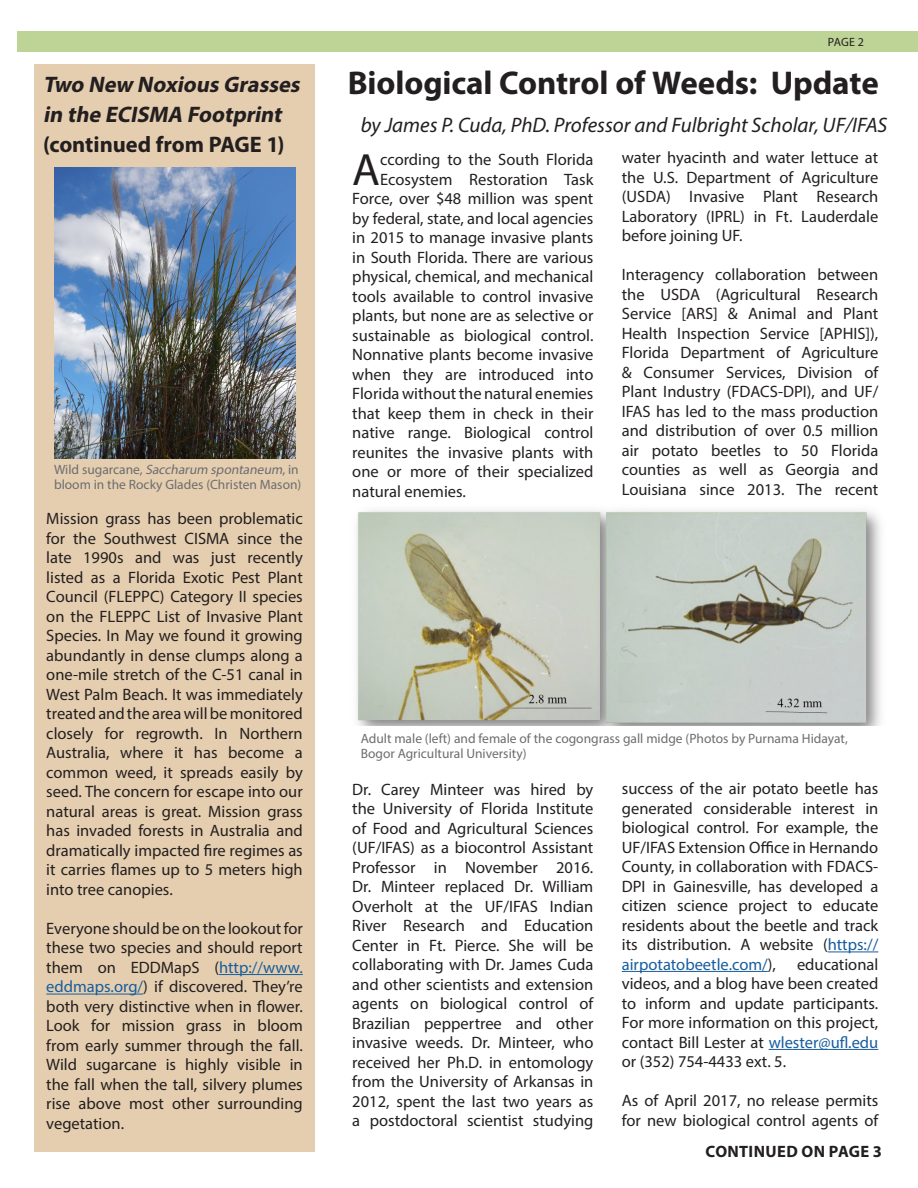
<style>
.page{position:relative;width:918px;height:1188px;background:#fff}
.page>*{position:absolute;margin:0;border:0;box-sizing:border-box;transform-origin:0 0}
.t1{font:45.45px "Myriad Pro";color:#231f20}
.t2{font:700 33px "Myriad Pro";letter-spacing:-.005em;color:#231f20}
.t3{font:italic 700 22.5px/30px "Myriad Pro";color:#231f20}
.byline{font:italic 21px "Myriad Pro";color:#231f20}
.t4{font:16.5px/19.5px "Myriad Pro";color:#231f20;text-align:justify}
.t5{font:700 16.5px "Myriad Pro";letter-spacing:.025em;color:#231f20}
.t6{font:13.5px/15px "Myriad Pro";color:#6c6d70}
.t7{font:12px "Myriad Pro";color:#231f20}
.s1{font-style:normal}
.s2{font-style:italic}
.s3{color:#175d9e}
</style>
<div class="page">
<hr style="left:828px;top:952px;width:50px;height:1px;background:#175d9e">
<hr style="left:622px;top:971px;width:146px;height:1px;background:#175d9e">
<hr style="left:769px;top:1049px;width:109px;height:1px;background:#175d9e">
<div style="left:17px;top:31px;width:901px;height:21px;background:#bdd496"></div>
<img style="left:357px;top:510px;width:524px;height:216px">
<div style="left:35px;top:64px;width:280px;height:1088px;background:#e5ceaf"></div>
<hr style="left:219px;top:974px;width:84px;height:1px;background:#175d9e">
<hr style="left:46px;top:994px;width:97px;height:1px;background:#175d9e">
<img style="left:54px;top:167px;width:241px;height:292px">
<h1 class="t3" style="left:43px;top:69px;width:263px">Two New Noxious Grasses in the ECISMA Footprint <span class="s1">(continued from PAGE 1)</span></h1>
<p class="t6" style="left:54px;top:461px;width:249px">Wi l d s u g a rca n e, <span class="s2">Saccharum spontaneum</span>, i n bloom in the Rocky Glades (Christen Mason)</p>
<p class="t4" style="left:46px;top:509px;width:258px">Mission grass has been problematic for the Southwest CISMA since the late 1990s and was just recently listed as a Florida Exotic Pest Plant Council (FLEPPC) Category II species on the FLEPPC List of Invasive Plant Species. In May we found it growing abundantly in dense clumps along a one-mile stretch of the C-51 canal in West Palm Beach. It was immediately treated and the area will be monitored closely for regrowth. In Northern Australia, where it has become a common weed, it spreads easily by seed. The concern for escape into our natural areas is great. Mission grass has invaded forests in Australia and dramatically impacted fire regimes as it carries flames up to 5 meters high into tree canopies.</p>
<p class="t4" style="left:46px;top:918px;width:258px">Everyone should be on the lookout for these two species and should report them on EDDMapS (<span class="s3">http://www. eddmaps.org/</span>) if discovered. They’re both very distinctive when in flower.<br>Look for mission grass in bloom from early summer through the fall.<br>Wild sugarcane is highly visible in the fall when the tall, silvery plumes rise above most other surrounding vegetation.</p>
<p class="t7" style="left:828px;top:35px;width:38px">PAGE 2</p>
<p class="t2" style="left:348px;top:61px;width:533px">Biological Control of Weeds: Update</p>
<p class="byline" style="left:361px;top:112px;width:528px">by James P. Cuda, PhD. Professor and Fulbright Scholar, UF/IFAS</p>
<p class="t1" style="left:352px;top:141px;width:29px">A</p>
<p class="t4" style="left:380px;top:150px;width:215px">ccording to the South Florida</p>
<p class="t4" style="left:380px;top:169px;width:215px">Ecosystem Restoration Task</p>
<p class="t4" style="left:352px;top:189px;width:243px">Force, over $48 million was spent</p>
<p class="t4" style="left:352px;top:208px;width:243px">by federal, state, and local agencies</p>
<p class="t4" style="left:352px;top:228px;width:243px">in 2015 to manage invasive plants</p>
<p class="t4" style="left:352px;top:247px;width:243px">in South Florida. There are various</p>
<p class="t4" style="left:352px;top:267px;width:243px">physical, chemical, and mechanical</p>
<p class="t4" style="left:352px;top:286px;width:243px">tools available to control invasive</p>
<p class="t4" style="left:352px;top:306px;width:243px">plants, but none are as selective or</p>
<p class="t4" style="left:352px;top:325px;width:243px">sustainable as biological control.</p>
<p class="t4" style="left:352px;top:345px;width:243px">Nonnative plants become invasive</p>
<p class="t4" style="left:352px;top:364px;width:243px">when they are introduced into</p>
<p class="t4" style="left:352px;top:384px;width:243px">Florida without the natural enemies</p>
<p class="t4" style="left:352px;top:403px;width:243px">that keep them in check in their</p>
<p class="t4" style="left:352px;top:423px;width:243px">native range. Biological control</p>
<p class="t4" style="left:352px;top:442px;width:243px">reunites the invasive plants with</p>
<p class="t4" style="left:352px;top:462px;width:243px">one or more of their specialized</p>
<p class="t4" style="left:352px;top:481px;width:115px">natural enemies.</p>
<p class="t4" style="left:622px;top:148px;width:258px">water hyacinth and water lettuce at the U.S. Department of Agriculture (USDA) Invasive Plant Research Laboratory (IPRL) in Ft. Lauderdale before joining UF.</p>
<p class="t4" style="left:622px;top:265px;width:258px">Interagency collaboration between the USDA (Agricultural Research Service [ARS] &amp; Animal and Plant Health Inspection Service [APHIS]), Florida Department of Agriculture &amp; Consumer Services, Division of Plant Industry (FDACS-DPI), and UF/ IFAS has led to the mass production and distribution of over 0.5 million air potato beetles to 50 Florida counties as well as Georgia and Louisiana since 2013. The recent</p>
<p class="t6" style="left:361px;top:731px;width:489px">Adult male (left) and female of the cogongrass gall midge (Photos by Purnama Hidayat,<br>Bogor Agricultural University)</p>
<p class="t4" style="left:352px;top:779px;width:243px">Dr. Carey Minteer was hired by the University of Florida Institute of Food and Agricultural Sciences (UF/IFAS) as a biocontrol Assistant Professor in November 2016.<br>Dr. Minteer replaced Dr. William Overholt at the UF/IFAS Indian River Research and Education Center in Ft. Pierce. She will be collaborating with Dr. James Cuda and other scientists and extension agents on biological control of Brazilian peppertree and other invasive weeds. Dr. Minteer, who received her Ph.D. in entomology from the University of Arkansas in 2012, spent the last two years as a postdoctoral scientist studying</p>
<p class="t4" style="left:622px;top:779px;width:258px">success of the air potato beetle has generated considerable interest in biological control. For example, the UF/IFAS Extension Office in Hernando County, in collaboration with FDACS-DPI in Gainesville, has developed a citizen science project to educate residents about the beetle and track its distribution. A website (<span class="s3">https:// airpotatobeetle.com/</span>),</p>
<p class="t4" style="left:622px;top:954px;width:258px;text-indent:175px">educational videos, and a blog have been created to inform and update participants.<br>For more information on this project, contact Bill Lester at <span class="s3">wlester@ufl.edu </span>or (352) 754-4433 ext. 5.</p>
<p class="t4" style="left:622px;top:1091px;width:258px">As of April 2017, no release permits for new biological control agents of</p>
<p class="t5" style="left:706px;top:1141px;width:178px">CONTINUED ON PAGE 3</p>
</div>
